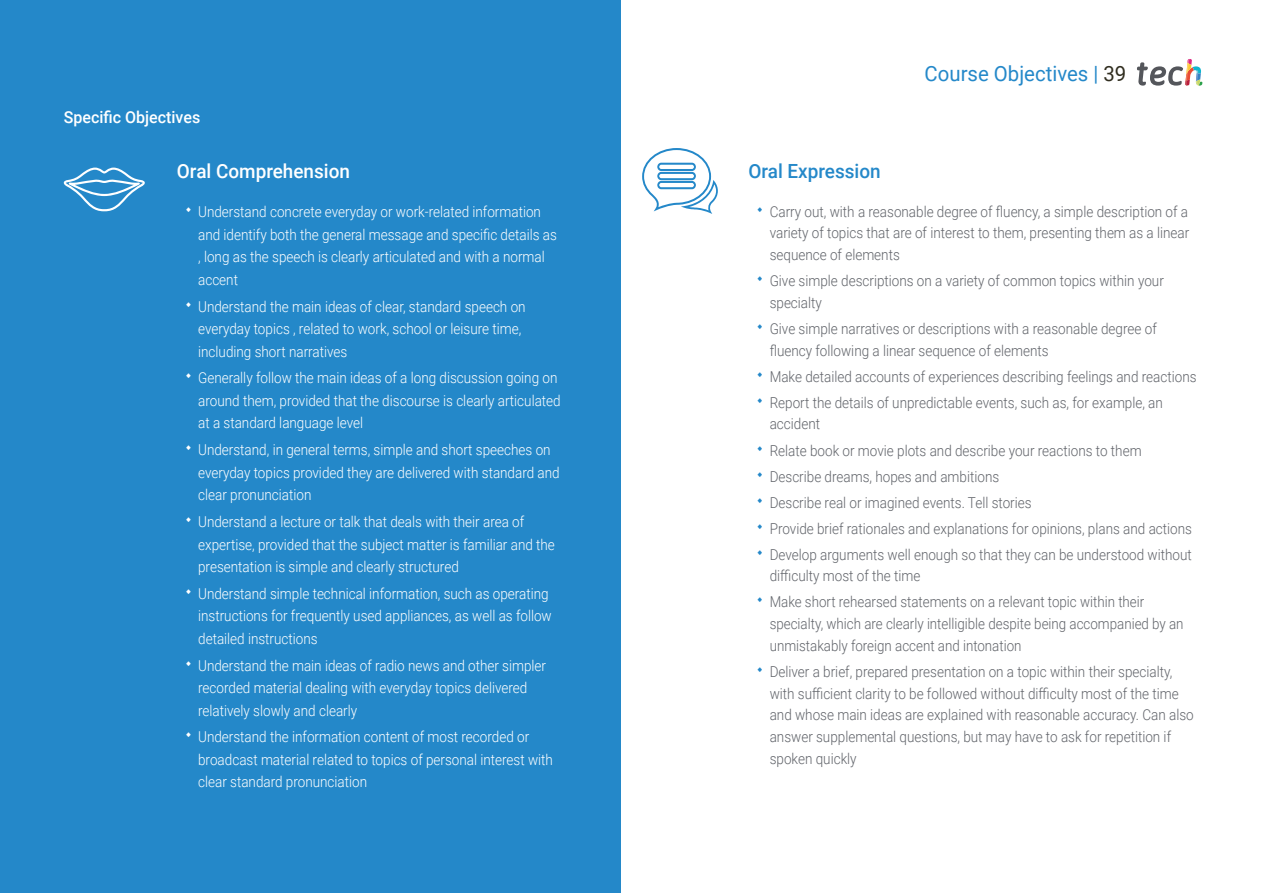
<style>
.page{position:relative;width:1263px;height:893px;background:#fff}
.page>*{position:absolute;margin:0;border:0;box-sizing:border-box;transform-origin:0 0}
.t1{font:21px "Roboto";color:#2488c9}
.t2{font:500 19.5px "Roboto";color:#fff}
.t3{font:500 19.5px "Roboto";color:#2488c9}
.t4{font:500 16.5px "Roboto";color:#fff}
.t5{font:300 15px/22.5px "Roboto";color:#fff;scale:.9 1}
.t6{font:300 15px/21.8px "Roboto";color:#61646a;scale:.9 1}
.t7{font:300 15px/21.8px "Roboto";color:#61646a;scale:.89 1}
.s1{color:#312e20}
</style>
<div class="page">
<svg style="left:1137px;top:59px;width:65px;height:27px"></svg>
<div style="left:0;top:0;width:621px;height:893px;background:#2488c9"></div>
<svg style="left:64px;top:168px;width:81px;height:43px"></svg>
<svg style="left:642px;top:148px;width:76px;height:66px"></svg>
<p class="t4" style="left:64px;top:106px;width:138px">Specific Objectives</p>
<h2 class="t2" style="left:177px;top:157px;width:175px">Oral Comprehension</h2>
<p class="t5" style="left:198px;top:200px;width:400px">Understand concrete everyday or work-related information and identify both the general message and specific details as , long as the speech is clearly articulated and with a normal accent</p>
<p class="t5" style="left:198px;top:295px;width:365px">Understand the main ideas of clear, standard speech on everyday topics , related to work, school or leisure time, including short narratives</p>
<p class="t5" style="left:198px;top:366px;width:404px">Generally follow the main ideas of a long discussion going on around them, provided that the discourse is clearly articulated at a standard language level</p>
<p class="t5" style="left:198px;top:438px;width:403px">Understand, in general terms, simple and short speeches on everyday topics provided they are delivered with standard and clear pronunciation</p>
<p class="t5" style="left:198px;top:510px;width:398px">Understand a lecture or talk that deals with their area of expertise, provided that the subject matter is familiar and the presentation is simple and clearly structured</p>
<p class="t5" style="left:198px;top:582px;width:394px">Understand simple technical information, such as operating instructions for frequently used appliances, as well as follow detailed instructions</p>
<p class="t5" style="left:198px;top:653px;width:388px">Understand the main ideas of radio news and other simpler recorded material dealing with everyday topics delivered relatively slowly and clearly</p>
<p class="t5" style="left:198px;top:725px;width:396px">Understand the information content of most recorded or broadcast material related to topics of personal interest with clear standard pronunciation</p>
<h1 class="t1" style="left:925px;top:59px;width:203px">Course Objectives | <span class="s1">39</span></h1>
<h2 class="t3" style="left:748px;top:157px;width:134px">Oral Expression</h2>
<p class="t6" style="left:770px;top:200px;width:468px;text-align:justify">Carry out, with a reasonable degree of fluency, a simple description of a variety of topics that are of interest to them, presenting them as a linear sequence of elements</p>
<p class="t6" style="left:770px;top:269px;width:439px">Give simple descriptions on a variety of common topics within your specialty</p>
<p class="t6" style="left:770px;top:317px;width:432px">Give simple narratives or descriptions with a reasonable degree of fluency following a linear sequence of elements</p>
<p class="t6" style="left:770px;top:363px;width:476px;line-height:26px">Make detailed accounts of experiences describing feelings and reactions<br>Report the details of unpredictable events, such as, for example, an</p>
<p class="t6" style="left:770px;top:411px;width:471px;line-height:26px">accident<br>Relate book or movie plots and describe your reactions to them Describe dreams, hopes and ambitions<br>Describe real or imagined events. Tell stories<br>Provide brief rationales and explanations for opinions, plans and actions Develop arguments well enough so that they can be understood without</p>
<p class="t6" style="left:770px;top:562px;width:418px;line-height:26px">difficulty most of the time<br>Make short rehearsed statements on a relevant topic within their</p>
<p class="t7" style="left:770px;top:612px;width:467px">specialty, which are clearly intelligible despite being accompanied by an unmistakably foreign accent and intonation</p>
<p class="t6" style="left:770px;top:660px;width:473px">Deliver a brief, prepared presentation on a topic within their specialty, with sufficient clarity to be followed without difficulty most of the time and whose main ideas are explained with reasonable accuracy. Can also answer supplemental questions, but may have to ask for repetition if spoken quickly</p>
</div>
